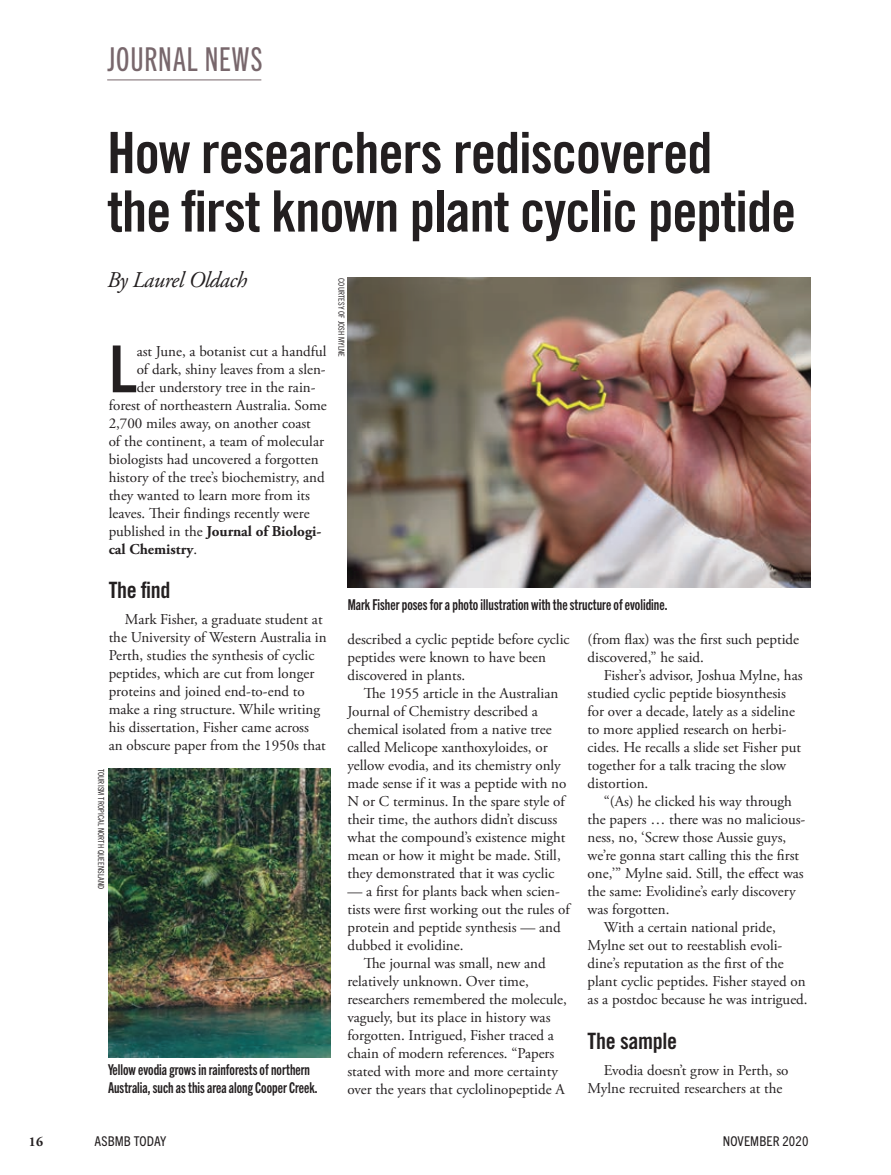
<style>
.page{position:relative;width:891px;height:1175px;background:#fff}
.page>*{position:absolute;margin:0;border:0;box-sizing:border-box;transform-origin:0 0}
.Drop_cap_text{font:700 condensed 65.1px "Trade Gothic Next LT Pro";color:#231f20}
.Header_largest{font:57px/58.5px "Trade Gothic Bold Cond Twenty";letter-spacing:-.02em;color:#231f20}
.A_NEW_kicker_style_n{font:33px "Trade Gothic Next LT Pro Cm";letter-spacing:.025em;color:#78676c}
.Member_subhead{font:22.5px "Trade Gothic Bold Cond Twenty";letter-spacing:-.015em;color:#231f20}
.Byline_large{font:italic 22.5px "Adobe Garamond Pro";letter-spacing:-.02em;color:#231f20}
.Award_text{font:15px/18px "Adobe Garamond Pro";color:#231f20}
.Drop_cap_text-2{font:15px "Adobe Garamond Pro";color:#231f20}
.classif__text{font:15px/18px "Trade Gothic Next LT Pro Bd Cm";color:#231f20}
.Drop_cap_text-3{font:700 15px "Adobe Garamond Pro";color:#231f20}
.t1{font:condensed 13.5px "Trade Gothic Next LT Pro";letter-spacing:.01em;color:#231f20}
.t2{font:700 13.5px "Adobe Garamond Pro";color:#231f20}
.classif__text-2{font:8.25px "Trade Gothic LT Pro Cn 18";letter-spacing:.01em;color:#231f20}
.s1{font-weight:400}
</style>
<div class="page">
<hr style="left:107px;top:80px;width:154px;height:1px;background:#78676c">
<img style="left:347px;top:278px;width:464px;height:309px">
<img style="left:109px;top:768px;width:222px;height:289px">
<p class="A_NEW_kicker_style_n" style="left:107px;top:36px;width:157px">JOURNAL NEWS</p>
<p class="Header_largest" style="left:107px;top:123px;width:691px">How researchers rediscovered<br>the first known plant cyclic peptide</p>
<p class="Byline_large" style="left:107px;top:267px;width:142px">By Laurel Oldach</p>
<p class="Drop_cap_text" style="left:109px;top:324px;width:30px">L</p>
<p class="Drop_cap_text-2" style="left:137px;top:342px;width:191px">ast June, a botanist cut a handful</p>
<p class="Drop_cap_text-2" style="left:137px;top:360px;width:191px">of dark, shiny leaves from a slen-</p>
<p class="Drop_cap_text-2" style="left:137px;top:378px;width:180px">der understory tree in the rain-</p>
<p class="Drop_cap_text-2" style="left:109px;top:396px;width:220px">forest of northeastern Australia. Some</p>
<p class="Drop_cap_text-2" style="left:109px;top:414px;width:204px">2,700 miles away, on another coast</p>
<p class="Drop_cap_text-2" style="left:109px;top:432px;width:217px">of the continent, a team of molecular</p>
<p class="Drop_cap_text-2" style="left:109px;top:450px;width:211px">biologists had uncovered a forgotten</p>
<p class="Drop_cap_text-2" style="left:109px;top:468px;width:218px">history of the tree’s biochemistry, and</p>
<p class="Drop_cap_text-2" style="left:109px;top:486px;width:203px">they wanted to learn more from its</p>
<p class="Drop_cap_text-2" style="left:109px;top:504px;width:202px">leaves. Their findings recently were</p>
<p class="Drop_cap_text-3" style="left:109px;top:523px;width:214px"><span class="s1">published in the</span> Journal of Biologi-</p>
<p class="Drop_cap_text-3" style="left:109px;top:541px;width:90px">cal Chemistry<span class="s1">.</span></p>
<p class="Member_subhead" style="left:109px;top:576px;width:63px">The find</p>
<p class="Award_text" style="left:109px;top:611px;width:220px;text-indent:16px">Mark Fisher, a graduate student at the University of Western Australia in Perth, studies the synthesis of cyclic peptides, which are cut from longer proteins and joined end-to-end to make a ring structure. While writing his dissertation, Fisher came across<br>an obscure paper from the 1950s that</p>
<p class="classif__text-2" style="left:106px;top:768px;width:122px;rotate:90deg">TOURISM TROPICAL NORTH QUEENSLAND</p>
<p class="classif__text" style="left:108px;top:1060px;width:211px">Yellow evodia grows in rainforests of northern<br>Australia, such as this area along Cooper Creek.</p>
<p class="classif__text-2" style="left:346px;top:278px;width:81px;rotate:90deg">COURTESY OF JOSH MYLNE</p>
<p class="classif__text" style="left:348px;top:594px;width:321px">Mark Fisher poses for a photo illustration with the structure of evolidine.</p>
<p class="Award_text" style="left:347px;top:631px;width:224px">described a cyclic peptide before cyclic peptides were known to have been discovered in plants.</p>
<p class="Award_text" style="left:347px;top:685px;width:220px;text-indent:16px">The 1955 article in the Australian Journal of Chemistry described a chemical isolated from a native tree called Melicope xanthoxyloides, or yellow evodia, and its chemistry only made sense if it was a peptide with no N or C terminus. In the spare style of their time, the authors didn’t discuss what the compound’s existence might mean or how it might be made. Still, they demonstrated that it was cyclic</p>
<p class="Award_text" style="left:347px;top:883px;width:224px">— a first for plants back when scien&shy;tists were first working out the rules of protein and peptide synthesis — and dubbed it evolidine.</p>
<p class="Award_text" style="left:347px;top:955px;width:221px;text-indent:16px">The journal was small, new and relatively unknown. Over time, researchers remembered the molecule, vaguely, but its place in history was forgotten. Intrigued, Fisher traced a chain of modern references. “Papers stated with more and more certainty over the years that cyclolinopeptide A</p>
<p class="Award_text" style="left:588px;top:631px;width:213px">(from flax) was the first such peptide discovered,” he said.</p>
<p class="Award_text" style="left:588px;top:667px;width:216px;text-indent:16px">Fisher’s advisor, Joshua Mylne, has studied cyclic peptide biosynthesis for over a decade, lately as a sideline to more applied research on herbi&shy;cides. He recalls a slide set Fisher put together for a talk tracing the slow distortion.</p>
<p class="Award_text" style="left:588px;top:793px;width:219px;text-indent:16px">“(As) he clicked his way through the papers … there was no malicious&shy;ness, no, ‘Screw those Aussie guys, we’re gonna start calling this the first one,’” Mylne said. Still, the effect was the same: Evolidine’s early discovery was forgotten.</p>
<p class="Award_text" style="left:588px;top:919px;width:222px;text-indent:16px">With a certain national pride, Mylne set out to reestablish evoli&shy;dine’s reputation as the first of the plant cyclic peptides. Fisher stayed on as a postdoc because he was intrigued.</p>
<p class="Member_subhead" style="left:588px;top:1027px;width:91px">The sample</p>
<p class="Award_text" style="left:588px;top:1062px;width:202px;text-indent:16px">Evodia doesn’t grow in Perth, so<br>Mylne recruited researchers at the</p>
<p class="t2" style="left:29px;top:1133px;width:16px">16</p>
<p class="t1" style="left:94px;top:1131px;width:73px">ASBMB TODAY</p>
<p class="t1" style="left:723px;top:1131px;width:87px">NOVEMBER 2020</p>
</div>
